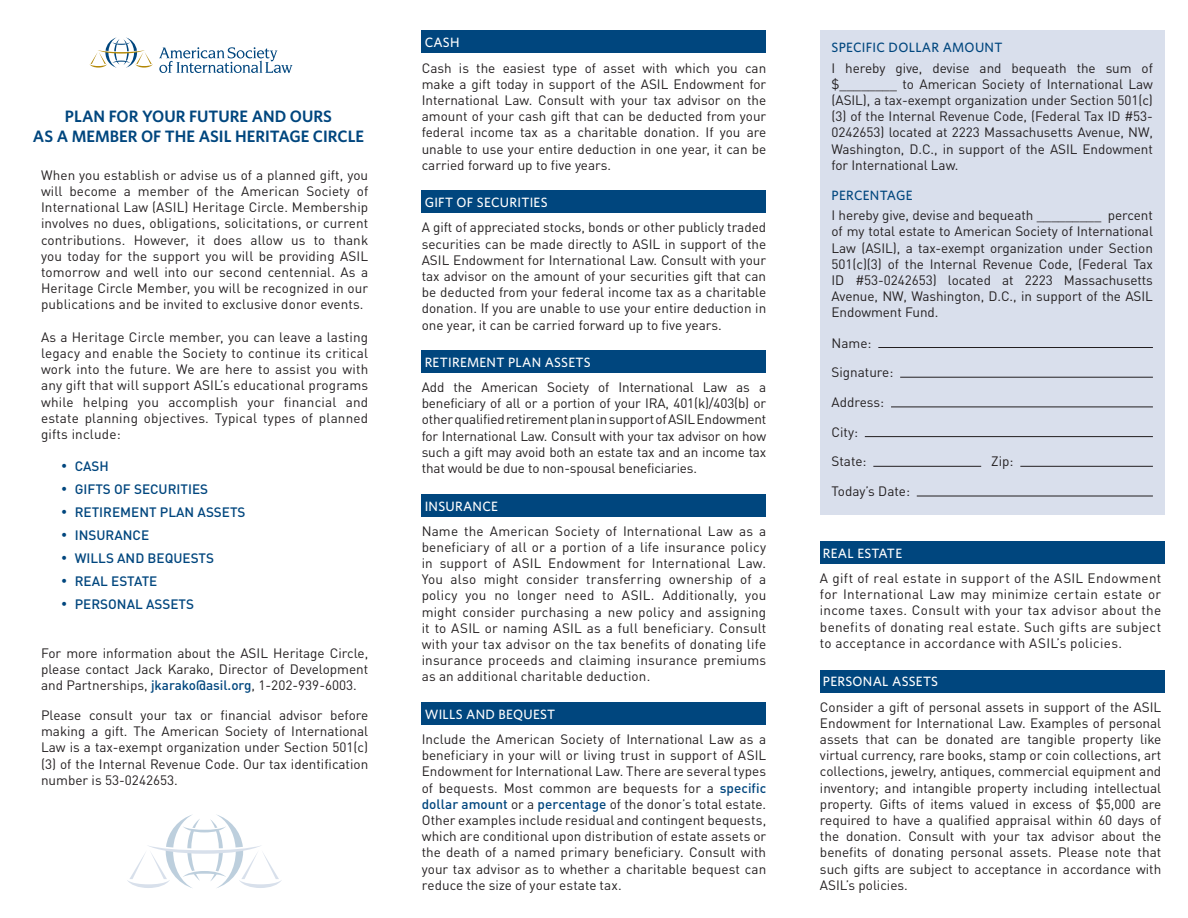
<style>
.page{position:relative;width:1188px;height:918px;background:#fff}
.page>*{position:absolute;margin:0;border:0;box-sizing:border-box;transform-origin:0 0}
.t1{font:600 16.5px "Whitney";color:#00467e}
.t2{font:13.5px/16.2px "DINOT";color:#231f20;text-align:justify}
.t3{font:500 13.5px "DINOT";color:#00467e}
.t4{font:500 13.5px "Whitney";letter-spacing:.02em;color:#fff}
.t5{font:500 13.5px "Whitney";letter-spacing:.02em;color:#00467e}
.s1{font-weight:500;color:#00467e}
</style>
<div class="page">
<div style="left:820px;top:31px;width:345px;height:484px;background:#d9dfec"></div>
<svg style="left:159px;top:47px;width:133px;height:26px"></svg>
<svg style="left:89px;top:37px;width:64px;height:31px"></svg>
<div style="left:820px;top:541px;width:345px;height:23px;background:#00467e"></div>
<div style="left:820px;top:670px;width:345px;height:22px;background:#00467e"></div>
<div style="left:422px;top:31px;width:344px;height:22px;background:#00467e"></div>
<div style="left:422px;top:494px;width:344px;height:22px;background:#00467e"></div>
<div style="left:422px;top:190px;width:344px;height:23px;background:#00467e"></div>
<div style="left:422px;top:350px;width:344px;height:23px;background:#00467e"></div>
<div style="left:422px;top:702px;width:344px;height:23px;background:#00467e"></div>
<hr style="left:878px;top:347px;width:275px;height:1px;background:#231f20">
<hr style="left:900px;top:377px;width:253px;height:1px;background:#231f20">
<hr style="left:891px;top:407px;width:262px;height:1px;background:#231f20">
<hr style="left:865px;top:436px;width:288px;height:1px;background:#231f20">
<hr style="left:873px;top:466px;width:108px;height:1px;background:#231f20">
<hr style="left:1020px;top:466px;width:133px;height:1px;background:#231f20">
<hr style="left:917px;top:496px;width:236px;height:1px;background:#231f20">
<svg style="left:127px;top:814px;width:155px;height:74px"></svg>
<p class="t1" style="left:65px;top:105px;width:269px">PLAN FOR YOUR FUTURE AND OURS</p>
<p class="t1" style="left:33px;top:125px;width:333px">AS A MEMBER OF THE ASIL HERITAGE CIRCLE</p>
<p class="t2" style="left:41px;top:167px;width:329px">When you establish or advise us of a planned gift, you will become a member of the American Society of International Law (ASIL) Heritage Circle. Membership involves no dues, obligations, solicitations, or current contributions. However, it does allow us to thank you today for the support you will be providing ASIL tomorrow and well into our second centennial. As a Heritage Circle Member, you will be recognized in our publications and be invited to exclusive donor events.</p>
<p class="t2" style="left:41px;top:329px;width:329px">As a Heritage Circle member, you can leave a lasting legacy and enable the Society to continue its critical work into the future. We are here to assist you with any gift that will support ASIL’s educational programs while helping you accomplish your financial and estate planning objectives. Typical types of planned gifts include:</p>
<p class="t3" style="left:61px;top:458px;width:49px">• CASH</p>
<p class="t3" style="left:61px;top:481px;width:148px">• GIFTS OF SECURITIES</p>
<p class="t3" style="left:61px;top:504px;width:186px">• RETIREMENT PLAN ASSETS</p>
<p class="t3" style="left:61px;top:527px;width:89px">• INSURANCE</p>
<p class="t3" style="left:61px;top:550px;width:154px">• WILLS AND BEQUESTS</p>
<p class="t3" style="left:61px;top:573px;width:98px">• REAL ESTATE</p>
<p class="t3" style="left:61px;top:596px;width:134px">• PERSONAL ASSETS</p>
<p class="t2" style="left:41px;top:645px;width:329px">For more information about the ASIL Heritage Circle, please contact Jack Karako, Director of Development and Partnerships, <span class="s1">jkarako@asil.org</span>, 1-202-939-6003.</p>
<p class="t2" style="left:41px;top:707px;width:329px">Please consult your tax or financial advisor before making a gift. The American Society of International Law is a tax-exempt organization under Section 501(c) (3) of the Internal Revenue Code. Our tax identification number is 53-0242653.</p>
<p class="t4" style="left:425px;top:34px;width:36px">CASH</p>
<p class="t2" style="left:422px;top:59px;width:346px">Cash is the easiest type of asset with which you can make a gift today in support of the ASIL Endowment for International Law. Consult with your tax advisor on the amount of your cash gift that can be deducted from your federal income tax as a charitable donation. If you are unable to use your entire deduction in one year, it can be carried forward up to five years.</p>
<p class="t4" style="left:425px;top:194px;width:124px">GIFT OF SECURITIES</p>
<p class="t2" style="left:422px;top:219px;width:346px">A gift of appreciated stocks, bonds or other publicly traded securities can be made directly to ASIL in support of the ASIL Endowment for International Law. Consult with your tax advisor on the amount of your securities gift that can be deducted from your federal income tax as a charitable donation. If you are unable to use your entire deduction in one year, it can be carried forward up to five years.</p>
<p class="t4" style="left:425px;top:353px;width:167px">RETIREMENT PLAN ASSETS</p>
<p class="t2" style="left:422px;top:379px;width:346px">Add the American Society of International Law as a beneficiary of all or a portion of your IRA, 401(k)/403(b) or other qualified retirement plan in support of ASIL Endowment for International Law. Consult with your tax advisor on how such a gift may avoid both an estate tax and an income tax that would be due to non-spousal beneficiaries.</p>
<p class="t4" style="left:425px;top:497px;width:75px">INSURANCE</p>
<p class="t2" style="left:422px;top:522px;width:346px">Name the American Society of International Law as a beneficiary of all or a portion of a life insurance policy in support of ASIL Endowment for International Law.<br>You also might consider transferring ownership of a policy you no longer need to ASIL. Additionally, you might consider purchasing a new policy and assigning it to ASIL or naming ASIL as a full beneficiary. Consult with your tax advisor on the tax benefits of donating life insurance proceeds and claiming insurance premiums as an additional charitable deduction.</p>
<p class="t4" style="left:425px;top:705px;width:132px">WILLS AND BEQUEST</p>
<p class="t2" style="left:422px;top:731px;width:346px">Include the American Society of International Law as a beneficiary in your will or living trust in support of ASIL Endowment for International Law. There are several types of bequests. Most common are bequests for a <span class="s1">specific dollar amount</span> or a <span class="s1">percentage</span> of the donor’s total estate.<br>Other examples include residual and contingent bequests, which are conditional upon distribution of estate assets or the death of a named primary beneficiary. Consult with your tax advisor as to whether a charitable bequest can reduce the size of your estate tax.</p>
<p class="t5" style="left:832px;top:38px;width:172px">SPECIFIC DOLLAR AMOUNT</p>
<p class="t2" style="left:832px;top:59px;width:323px">I hereby give, devise and bequeath the sum of $________ to American Society of International Law (ASIL), a tax-exempt organization under Section 501(c) (3) of the Internal Revenue Code, (Federal Tax ID #53- 0242653) located at 2223 Massachusetts Avenue, NW, Washington, D.C., in support of the ASIL Endowment for International Law.</p>
<p class="t5" style="left:832px;top:186px;width:82px">PERCENTAGE</p>
<p class="t2" style="left:832px;top:207px;width:323px">I hereby give, devise and bequeath _________ percent of my total estate to American Society of International Law (ASIL), a tax-exempt organization under Section 501(c)(3) of the Internal Revenue Code, (Federal Tax ID #53-0242653) located at 2223 Massachusetts Avenue, NW, Washington, D.C., in support of the ASIL Endowment Fund.</p>
<p class="t2" style="left:832px;top:334px;width:42px">Name:</p>
<p class="t2" style="left:832px;top:364px;width:63px">Signature:</p>
<p class="t2" style="left:832px;top:394px;width:54px">Address:</p>
<p class="t2" style="left:832px;top:424px;width:28px">City:</p>
<p class="t2" style="left:832px;top:453px;width:37px">State:</p>
<p class="t2" style="left:991px;top:453px;width:24px">Zip:</p>
<p class="t2" style="left:832px;top:483px;width:80px">Today’s Date:</p>
<p class="t4" style="left:823px;top:544px;width:81px">REAL ESTATE</p>
<p class="t2" style="left:820px;top:570px;width:343px">A gift of real estate in support of the ASIL Endowment for International Law may minimize certain estate or income taxes. Consult with your tax advisor about the benefits of donating real estate. Such gifts are subject to acceptance in accordance with ASIL’s policies.</p>
<p class="t4" style="left:823px;top:673px;width:117px">PERSONAL ASSETS</p>
<p class="t2" style="left:820px;top:698px;width:343px">Consider a gift of personal assets in support of the ASIL Endowment for International Law. Examples of personal assets that can be donated are tangible property like virtual currency, rare books, stamp or coin collections, art collections, jewelry, antiques, commercial equipment and inventory; and intangible property including intellectual property. Gifts of items valued in excess of $5,000 are required to have a qualified appraisal within 60 days of the donation. Consult with your tax advisor about the benefits of donating personal assets. Please note that such gifts are subject to acceptance in accordance with ASIL’s policies.</p>
</div>
